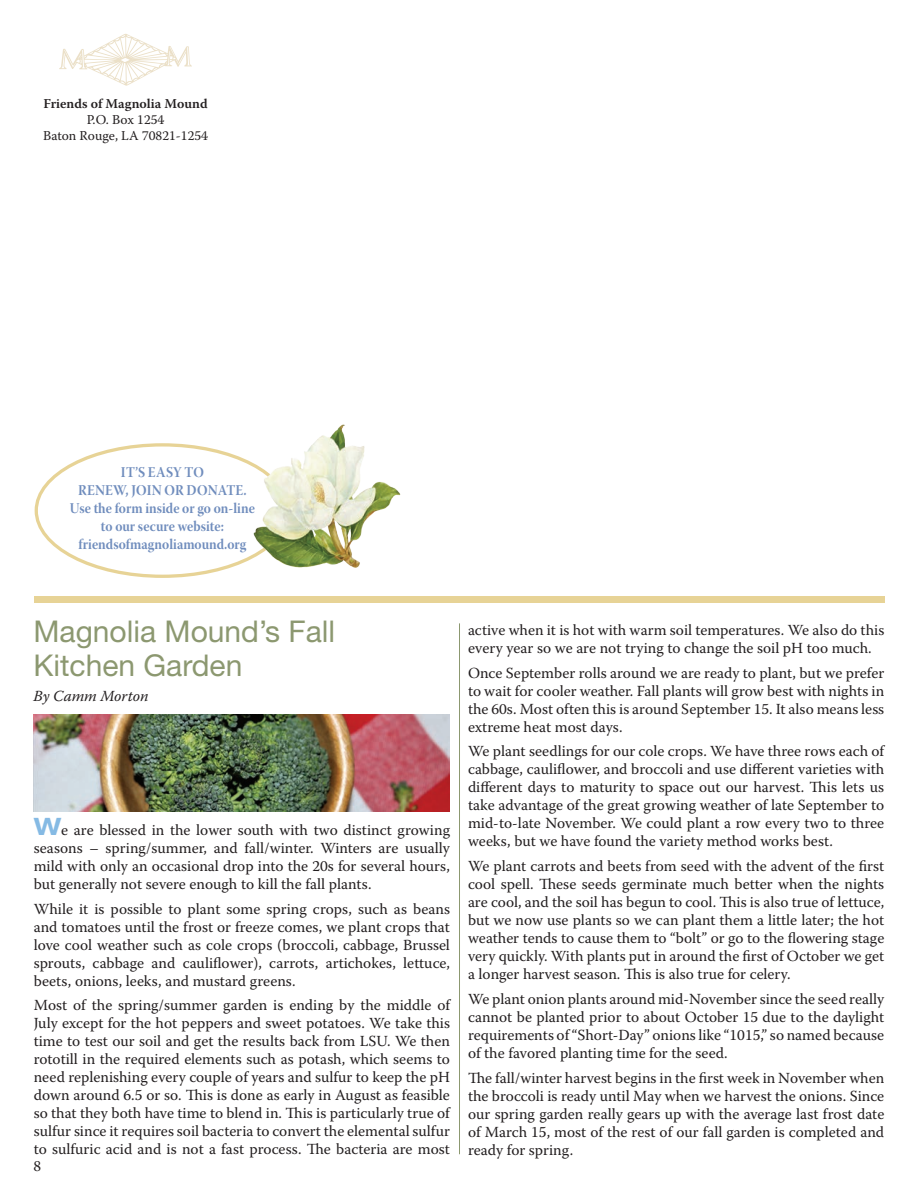
<style>
.page{position:relative;width:918px;height:1188px;background:#fff}
.page>*{position:absolute;margin:0;border:0;box-sizing:border-box;transform-origin:0 0}
.t1{font:30px/34.5px "Helvetica Neue LT Std";color:#8c9870}
.t2{font:15.3px/18px "Warnock Pro";color:#231f20;text-align:justify}
.t3{font:italic 15.3px "Warnock Pro";color:#231f20}
.t4{font:14.85px/17.9px "Warnock Pro Bold Subh";letter-spacing:.005em;color:#708dbd;text-align:center;scale:.9 1}
.t5{font:13.5px/16.2px "Warnock Pro";color:#231f20;text-align:center}
.t6{font:600 13.5px "Warnock Pro";color:#231f20}
.s1{font-family:"Helvetica Neue LT Std";font-weight:700;font-stretch:expanded;font-size:24px;color:#85bae4}
</style>
<div class="page">
<svg style="left:59px;top:34px;width:133px;height:52px"></svg>
<img style="left:254px;top:424px;width:146px;height:143px">
<div style="left:34px;top:596px;width:851px;height:6px;background:#e7d396"></div>
<img style="left:34px;top:715px;width:416px;height:96px">
<hr style="left:459px;top:623px;width:1px;height:531px;background:#8c9870">
<p class="t6" style="left:43px;top:95px;width:166px">Friends of Magnolia Mound</p>
<p class="t5" style="left:43px;top:111px;width:166px">P.O. Box 1254<br>Baton Rouge, LA 70821-1254</p>
<p class="t4" style="left:70px;top:463px;width:207px">IT’S EASY TO<br>RENEW, JOIN OR DONATE.<br>Use the form inside or go on-line to our secure website: friendsofmagnoliamound.org</p>
<h1 class="t1" style="left:33px;top:613px;width:303px">Magnolia Mound’s Fall<br>Kitchen Garden</h1>
<p class="t3" style="left:33px;top:687px;width:116px">By Camm Morton</p>
<p class="t2" style="left:34px;top:820px;width:418px"><span class="s1">W</span>e are blessed in the lower south with two distinct growing seasons – spring/summer, and fall/winter. Winters are usually mild with only an occasional drop into the 20s for several hours, but generally not severe enough to kill the fall plants.</p>
<p class="t2" style="left:34px;top:899px;width:418px">While it is possible to plant some spring crops, such as beans and tomatoes until the frost or freeze comes, we plant crops that love cool weather such as cole crops (broccoli, cabbage, Brussel sprouts, cabbage and cauliflower), carrots, artichokes, lettuce, beets, onions, leeks, and mustard greens.</p>
<p class="t2" style="left:34px;top:996px;width:418px">Most of the spring/summer garden is ending by the middle of July except for the hot peppers and sweet potatoes. We take this time to test our soil and get the results back from LSU. We then rototill in the required elements such as potash, which seems to need replenishing every couple of years and sulfur to keep the pH down around 6.5 or so. This is done as early in August as feasible so that they both have time to blend in. This is particularly true of sulfur since it requires soil bacteria to convert the elemental sulfur to sulfuric acid and is not a fast process. The bacteria are most</p>
<p class="t2" style="left:33px;top:1157px;width:9px">8</p>
<p class="t2" style="left:468px;top:620px;width:418px">active when it is hot with warm soil temperatures. We also do this every year so we are not trying to change the soil pH too much.</p>
<p class="t2" style="left:468px;top:663px;width:418px">Once September rolls around we are ready to plant, but we prefer to wait for cooler weather. Fall plants will grow best with nights in the 60s. Most often this is around September 15. It also means less extreme heat most days.</p>
<p class="t2" style="left:468px;top:742px;width:418px">We plant seedlings for our cole crops. We have three rows each of cabbage, cauliflower, and broccoli and use different varieties with different days to maturity to space out our harvest. This lets us take advantage of the great growing weather of late September to mid-to-late November. We could plant a row every two to three weeks, but we have found the variety method works best.</p>
<p class="t2" style="left:468px;top:857px;width:418px">We plant carrots and beets from seed with the advent of the first cool spell. These seeds germinate much better when the nights are cool, and the soil has begun to cool. This is also true of lettuce, but we now use plants so we can plant them a little later; the hot weather tends to cause them to “bolt” or go to the flowering stage very quickly. With plants put in around the first of October we get a longer harvest season. This is also true for celery.</p>
<p class="t2" style="left:468px;top:990px;width:418px">We plant onion plants around mid-November since the seed really cannot be planted prior to about October 15 due to the daylight requirements of “Short-Day” onions like “1015,” so named because of the favored planting time for the seed.</p>
<p class="t2" style="left:468px;top:1068px;width:418px">The fall/winter harvest begins in the first week in November when the broccoli is ready until May when we harvest the onions. Since our spring garden really gears up with the average last frost date of March 15, most of the rest of our fall garden is completed and ready for spring.</p>
</div>
